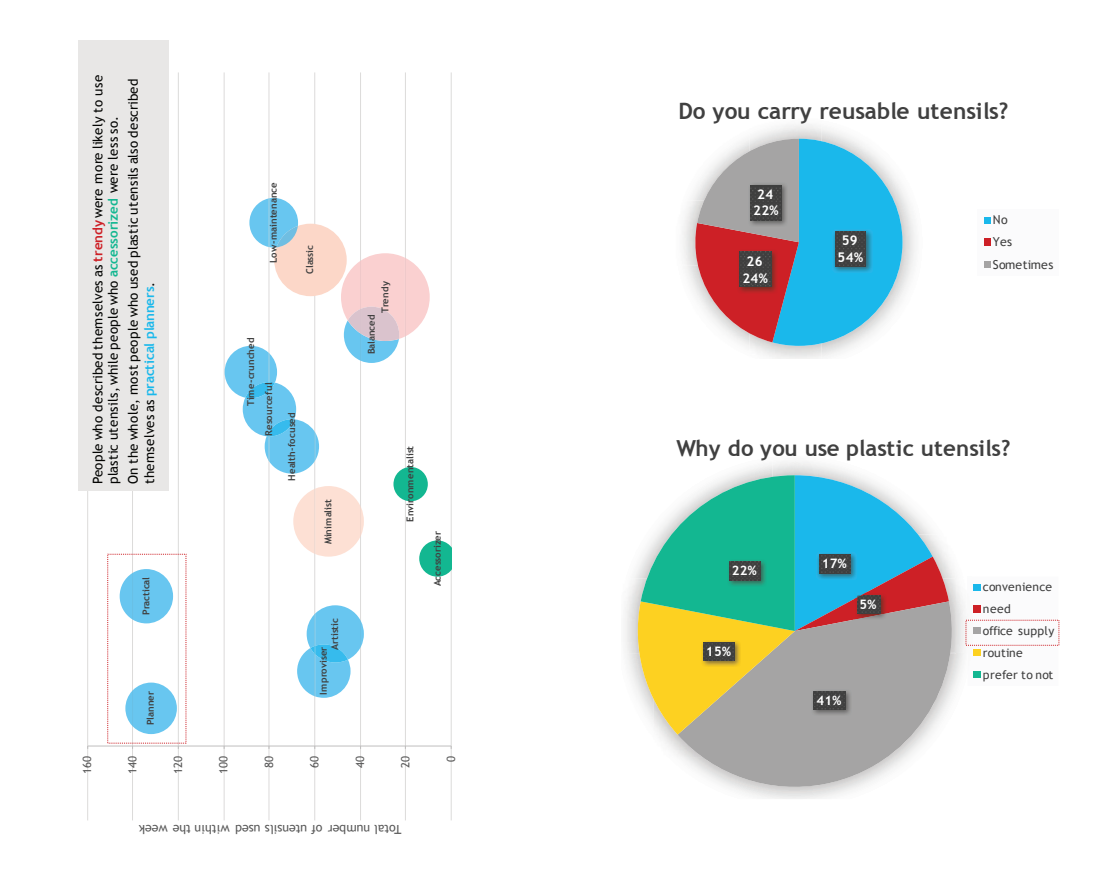
<style>
.page{position:relative;width:1107px;height:891px;background:#fff}
.page>*{position:absolute;margin:0;border:0;box-sizing:border-box;transform-origin:0 0}
.t1{font:700 22.65px "Trebuchet MS";color:#404040}
.t2{font:700 22.05px "Trebuchet MS";color:#404040}
.t3{font:13.35px/15.3px "Trebuchet MS";letter-spacing:.025em;color:#040503}
.t4{font:700 13.35px/16.5px "Trebuchet MS";letter-spacing:.03em;color:#fff;text-align:center}
.t5{font:700 13.05px "Trebuchet MS";letter-spacing:.03em;color:#fff}
.t6{font:12.45px "Trebuchet MS";letter-spacing:-.005em;color:#595959}
.t7{font:12.3px/22.4px "Trebuchet MS";letter-spacing:.02em;color:#404040}
.t8{font:12px/21.8px "Trebuchet MS";letter-spacing:.025em;color:#404040}
.t9{font:11.4px "Trebuchet MS";letter-spacing:-.025em;color:#595959}
.t10{font:700 9.6px/11.4px "Trebuchet MS";letter-spacing:.005em;color:#404040}
.t11{font:700 9.6px "Trebuchet MS";letter-spacing:-.02em;color:#404040}
.s1{font-weight:700;color:#cd2026}
.s2{font-weight:700;color:#13b791}
.s3{font-weight:700;color:#1ab8eb}
</style>
<div class="page">
<svg style="left:87px;top:40px;width:365px;height:781px"></svg>
<hr style="left:451px;top:72px;width:1px;height:748px;background:#dad9d8">
<hr style="left:405px;top:72px;width:1px;height:748px;background:#dad9d8">
<hr style="left:360px;top:72px;width:1px;height:748px;background:#dad9d8">
<hr style="left:314px;top:72px;width:1px;height:748px;background:#dad9d8">
<hr style="left:268px;top:72px;width:1px;height:748px;background:#dad9d8">
<hr style="left:224px;top:72px;width:1px;height:748px;background:#dad9d8">
<hr style="left:178px;top:72px;width:1px;height:748px;background:#dad9d8">
<hr style="left:132px;top:72px;width:1px;height:748px;background:#dad9d8">
<hr style="left:87px;top:72px;width:1px;height:748px;background:#dad9d8">
<hr style="left:88px;top:746px;width:363px;height:1px;background:#bfbebe">
<svg style="left:125px;top:683px;width:52px;height:51px"></svg>
<svg style="left:297px;top:605px;width:67px;height:93px"></svg>
<svg style="left:120px;top:569px;width:53px;height:54px"></svg>
<svg style="left:419px;top:540px;width:33px;height:37px"></svg>
<svg style="left:293px;top:486px;width:71px;height:71px"></svg>
<div style="left:393px;top:467px;width:35px;height:34px;background:#13b791;border-radius:50%"></div>
<svg style="left:225px;top:346px;width:94px;height:128px"></svg>
<svg style="left:341px;top:253px;width:89px;height:110px"></svg>
<div style="left:274px;top:224px;width:73px;height:72px;background:#fcd7c8;border-radius:50%"></div>
<svg style="left:249px;top:198px;width:49px;height:50px"></svg>
<div style="left:78px;top:40px;width:90px;height:451px;background:#e8e7e6"></div>
<img style="left:750px;top:119px;width:72px;height:20px">
<svg style="left:687px;top:139px;width:216px;height:207px;background:#80a1b6"></svg>
<div style="left:977px;top:209px;width:81px;height:67px;background:#fbfbfc"></div>
<svg style="left:984px;top:217px;width:6px;height:6px"></svg>
<div style="left:984px;top:239px;width:6px;height:7px;background:#cd2026"></div>
<svg style="left:984px;top:261px;width:6px;height:6px"></svg>
<img style="left:955px;top:579px;width:12px;height:41px">
<svg style="left:678px;top:601px;width:287px;height:193px"></svg>
<svg style="left:631px;top:475px;width:324px;height:260px;background:#8bb5a0"></svg>
<svg style="left:976px;top:584px;width:82px;height:88px"></svg>
<img style="left:968px;top:584px;width:8px;height:102px">
<div style="left:974px;top:585px;width:7px;height:6px;background:#1ab8eb"></div>
<div style="left:974px;top:606px;width:7px;height:7px;background:#cd2026"></div>
<div style="left:974px;top:628px;width:7px;height:6px;background:#a5a4a4"></div>
<div style="left:974px;top:650px;width:7px;height:6px;background:#fdd121"></div>
<div style="left:974px;top:672px;width:7px;height:6px;background:#13b791"></div>
<p class="t3" style="left:90px;top:484px;width:410px;rotate:-90deg">People who described themselves as <span class="s1">trendy</span> were more likely to use plastic utensils, while people who <span class="s2">accessorized</span> were less so.</p>
<p class="t3" style="left:125px;top:484px;width:407px;line-height:16.2px;rotate:-90deg">On the whole, most people who used plastic utensils also described themselves as <span class="s3">practical planners</span>.</p>
<p class="t10" style="left:140px;top:615px;width:40px;rotate:-90deg">Practical</p>
<p class="t10" style="left:145px;top:725px;width:36px;rotate:-90deg">Planner</p>
<p class="t9" style="left:80px;top:774px;width:19px;rotate:-90deg">160</p>
<p class="t9" style="left:126px;top:774px;width:19px;rotate:-90deg">140</p>
<p class="t9" style="left:171px;top:774px;width:19px;rotate:-90deg">120</p>
<p class="t9" style="left:217px;top:774px;width:19px;rotate:-90deg">100</p>
<p class="t10" style="left:268px;top:263px;width:82px;rotate:-90deg">Low-maintenance</p>
<p class="t11" style="left:304px;top:274px;width:30px;rotate:-90deg">Classic</p>
<p class="t10" style="left:245px;top:406px;width:70px;rotate:-90deg">Time-crunched</p>
<p class="t10" style="left:263px;top:436px;width:55px;rotate:-90deg">Resourceful</p>
<p class="t10" style="left:286px;top:481px;width:70px;rotate:-90deg">Health-focused</p>
<p class="t10" style="left:322px;top:544px;width:46px;rotate:-90deg">Minimalist</p>
<p class="t10" style="left:379px;top:313px;width:33px;rotate:-90deg">Trendy</p>
<p class="t10" style="left:366px;top:354px;width:41px;rotate:-90deg">Balanced</p>
<p class="t10" style="left:404px;top:522px;width:78px;rotate:-90deg">Environmentalist</p>
<p class="t10" style="left:318px;top:650px;width:33px;text-indent:-45px;rotate:-90deg">Improviser<br>Artistic</p>
<p class="t9" style="left:262px;top:768px;width:13px;rotate:-90deg">80</p>
<p class="t9" style="left:308px;top:768px;width:13px;rotate:-90deg">60</p>
<p class="t9" style="left:353px;top:768px;width:13px;rotate:-90deg">40</p>
<p class="t9" style="left:399px;top:768px;width:13px;rotate:-90deg">20</p>
<p class="t10" style="left:432px;top:586px;width:57px;rotate:-90deg">Accessorizer</p>
<p class="t9" style="left:444px;top:762px;width:7px;rotate:-90deg">0</p>
<p class="t6" style="left:402px;top:837px;width:264px;rotate:-180deg">Total number of utensils used within the week</p>
<h1 class="t1" style="left:678px;top:97px;width:331px">Do you carry reusable utensils?</h1>
<p class="t4" style="left:753px;top:186px;width:27px">24<br>22%</p>
<p class="t4" style="left:842px;top:232px;width:18px">59</p>
<p class="t4" style="left:747px;top:253px;width:18px">26</p>
<p class="t4" style="left:838px;top:249px;width:27px">54%</p>
<p class="t4" style="left:742px;top:270px;width:27px">24%</p>
<p class="t7" style="left:993px;top:209px;width:62px">No<br>Yes<br>Sometimes</p>
<h2 class="t2" style="left:676px;top:435px;width:336px">Why do you use plastic utensils?</h2>
<p class="t5" style="left:732px;top:562px;width:27px">22%</p>
<p class="t5" style="left:706px;top:643px;width:27px">15%</p>
<p class="t5" style="left:822px;top:556px;width:27px">17%</p>
<p class="t5" style="left:860px;top:596px;width:19px">5%</p>
<p class="t5" style="left:816px;top:692px;width:27px">41%</p>
<p class="t8" style="left:983px;top:577px;width:73px">convenience need<br>office supply routine prefer to not</p>
</div>
